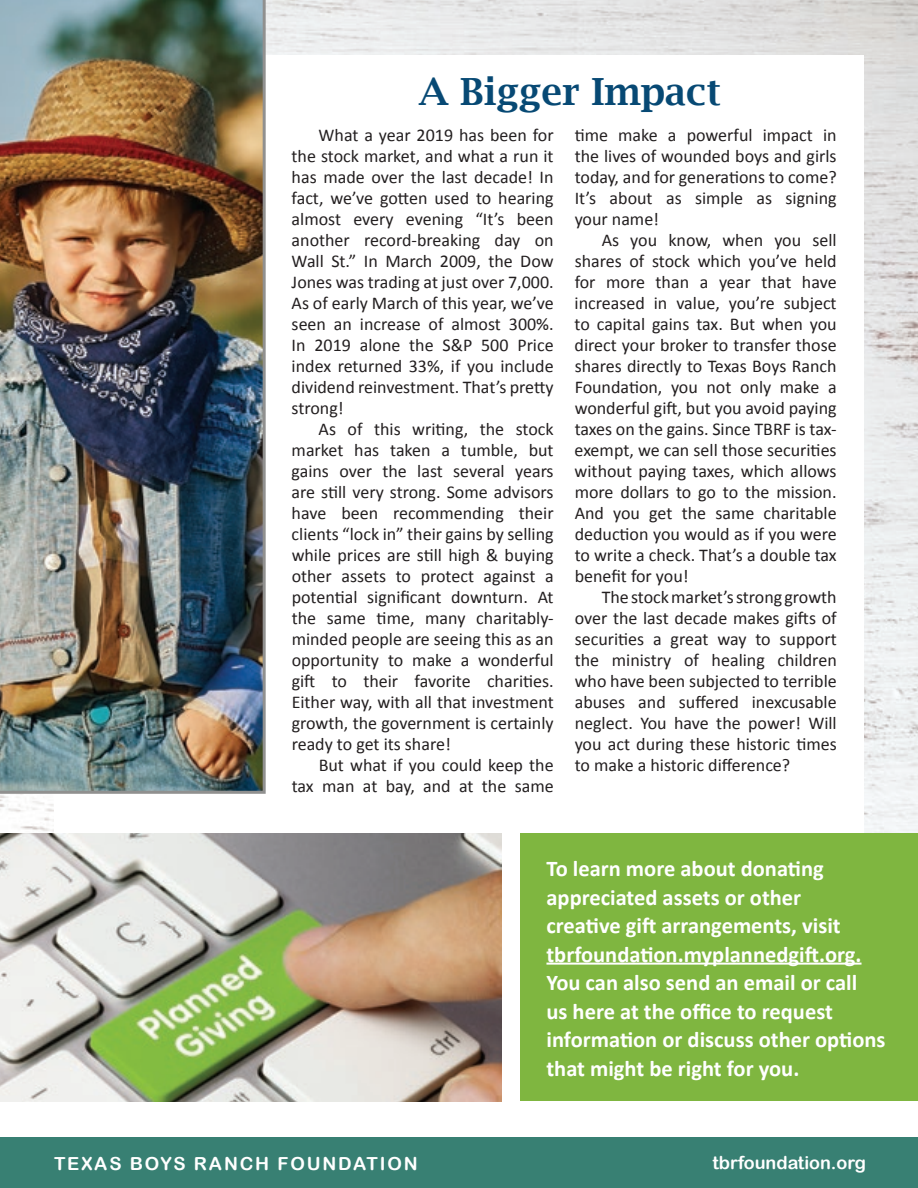
<style>
.page{position:relative;width:918px;height:1188px;background:#fff}
.page>*{position:absolute;margin:0;border:0;box-sizing:border-box;transform-origin:0 0}
.t1{font:600 37.5px "Lucida Bright";color:#074974}
.t2{font:700 22.5px/28.5px "Calibri";color:#fff}
.t3{font:18px/21px "Calibri";color:#231f20;text-align:justify}
.t4{font:18px "Arial Rounded MT Bold";letter-spacing:.1em;color:#fff}
.t5{font:18px "Arial Rounded MT Bold";color:#fff}
</style>
<div class="page">
<img style="left:0;top:0;width:918px;height:833px">
<div style="left:54px;top:55px;width:810px;height:1080px;background:#fff"></div>
<div style="left:0;top:1137px;width:918px;height:51px;background:#388073"></div>
<img style="left:0;top:0;width:266px;height:794px">
<div style="left:521px;top:833px;width:397px;height:268px;background:#7fb640"></div>
<img style="left:0;top:833px;width:501px;height:268px">
<hr style="left:546px;top:963px;width:316px;height:2px;background:#fff">
<h1 class="t1" style="left:419px;top:70px;width:304px">A Bigger Impact</h1>
<p class="t3" style="left:292px;top:125px;width:264px;text-indent:27px">What a year 2019 has been for the stock market, and what a run it has made over the last decade! In fact, we’ve gotten used to hearing almost every evening “It’s been another record-breaking day on Wall St.” In March 2009, the Dow Jones was trading at just over 7,000.<br>As of early March of this year, we’ve seen an increase of almost 300%.<br>In 2019 alone the S&amp;P 500 Price index returned 33%, if you include dividend reinvestment. That’s pretty strong!</p>
<p class="t3" style="left:292px;top:419px;width:264px;text-indent:27px">As of this writing, the stock market has taken a tumble, but gains over the last several years are still very strong. Some advisors have been recommending their clients “lock in” their gains by selling while prices are still high &amp; buying other assets to protect against a potential significant downturn. At the same time, many charitably&shy;minded people are seeing this as an opportunity to make a wonderful gift to their favorite charities.<br>Either way, with all that investment growth, the government is certainly ready to get its share!</p>
<p class="t3" style="left:292px;top:755px;width:264px;text-align:right">But what if you could keep the<br>tax man at bay, and at the same</p>
<p class="t3" style="left:575px;top:125px;width:264px">time make a powerful impact in the lives of wounded boys and girls today, and for generations to come?<br>It’s about as simple as signing your name!</p>
<p class="t3" style="left:575px;top:230px;width:264px;text-indent:27px">As you know, when you sell shares of stock which you’ve held for more than a year that have increased in value, you’re subject to capital gains tax. But when you direct your broker to transfer those shares directly to Texas Boys Ranch Foundation, you not only make a wonderful gift, but you avoid paying taxes on the gains. Since TBRF is tax&shy;exempt, we can sell those securities without paying taxes, which allows more dollars to go to the mission.<br>And you get the same charitable deduction you would as if you were to write a check. That’s a double tax benefit for you!</p>
<p class="t3" style="left:575px;top:587px;width:264px;text-indent:27px">Thestockmarket’sstrong growth over the last decade makes gifts of securities a great way to support the ministry of healing children who have been subjected to terrible abuses and suffered inexcusable neglect. You have the power! Will you act during these historic times to make a historic difference?</p>
<p class="t4" style="left:54px;top:1153px;width:365px">TEXAS BOYS RANCH FOUNDATION</p>
<p class="t2" style="left:546px;top:854px;width:341px">To learn more about donating appreciated assets or other<br>creative gift arrangements, visit tbrfoundation.myplannedgift.org.<br>You can also send an email or call<br>us here at the office to request information or discuss other options that might be right for you.</p>
<p class="t5" style="left:713px;top:1152px;width:155px">tbrfoundation.org</p>
</div>
